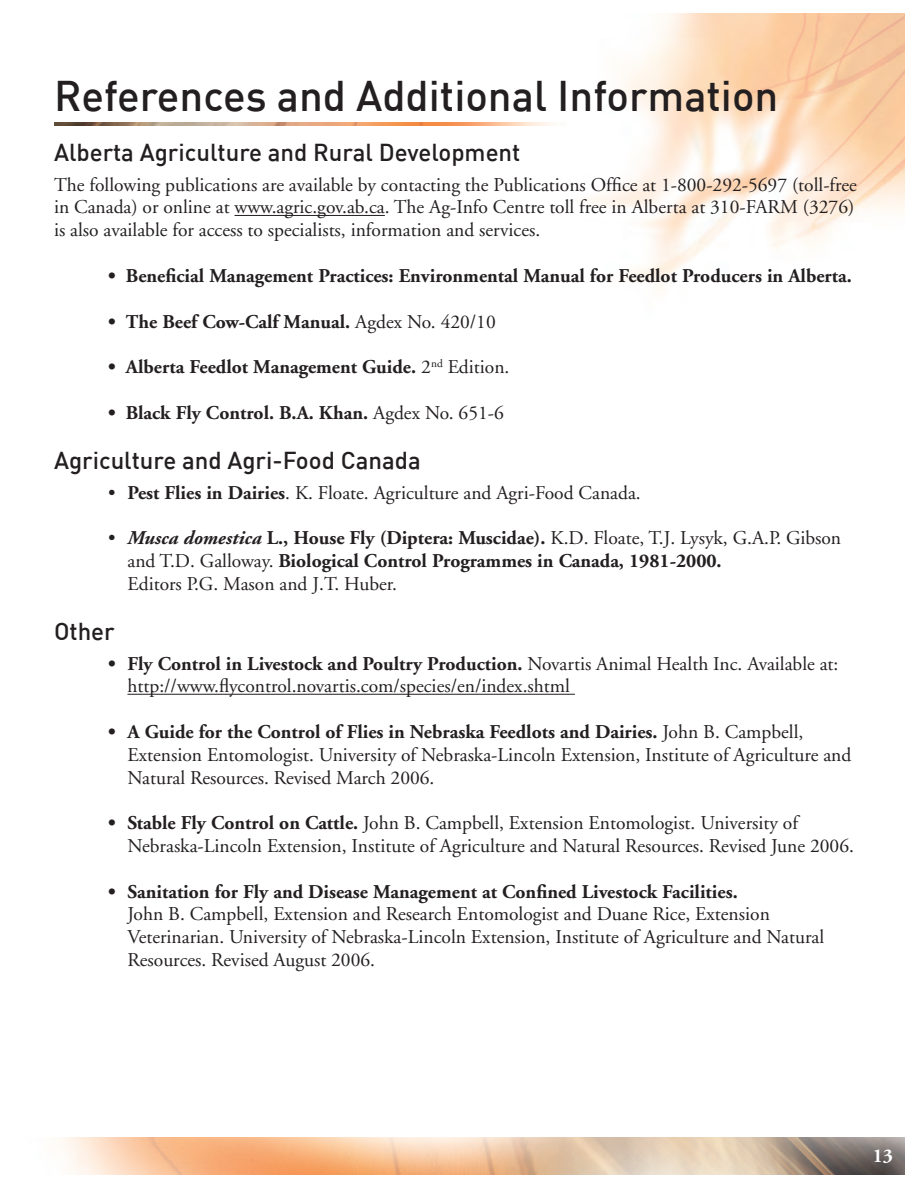
<style>
.page{position:relative;width:918px;height:1188px;background:#fff}
.page>*{position:absolute;margin:0;border:0;box-sizing:border-box;transform-origin:0 0}
.head1{font:500 42px "DIN";color:#231f20}
.head_3{font:500 24px "DIN";color:#231f20}
.bullet{font:19.5px/22.8px "Adobe Garamond";color:#231f20}
.bullet-2{font:700 19.5px/22.8px "Adobe Garamond";color:#231f20}
.body_text{font:19.5px/22.8px "Adobe Garamond";color:#231f20}
.t1{font:700 19.5px "Adobe Garamond";color:#fff}
.s1{font-weight:400}
.s2{font-weight:700}
.s3{font-style:italic}
</style>
<div class="page">
<img style="left:545px;top:14px;width:359px;height:267px">
<img style="left:61px;top:1137px;width:843px;height:37px">
<hr style="left:235px;top:215px;width:150px;height:1px;background:#231f20">
<hr style="left:128px;top:694px;width:447px;height:1px;background:#231f20">
<img style="left:54px;top:123px;width:513px;height:3px">
<p class="head1" style="left:54px;top:69px;width:726px">References and Additional Information</p>
<p class="head_3" style="left:54px;top:137px;width:468px">Alberta Agriculture and Rural Development</p>
<p class="body_text" style="left:54px;top:174px;width:804px">The following publications are available by contacting the Publications Office at 1-800-292-5697 (toll-free in Canada) or online at www.agric.gov.ab.ca. The Ag-Info Centre toll free in Alberta at 310-FARM (3276) is also available for access to specialists, information and services.</p>
<p class="bullet-2" style="left:108px;top:265px;width:745px">• Beneficial Management Practices: Environmental Manual for Feedlot Producers in Alberta.</p>
<p class="bullet-2" style="left:108px;top:310px;width:389px">• The Beef Cow-Calf Manual. <span class="s1">Agdex No. 420/10</span></p>
<p class="bullet-2" style="left:108px;top:356px;width:403px">• Alberta Feedlot Management Guide. <span class="s1">2</span><sup>nd</sup> <span class="s1">Edition.</span></p>
<p class="bullet-2" style="left:108px;top:402px;width:397px">• Black Fly Control. B.A. Khan. <span class="s1">Agdex No. 651-6</span></p>
<p class="head_3" style="left:54px;top:445px;width:368px">Agriculture and Agri-Food Canada</p>
<p class="bullet" style="left:108px;top:481px;width:534px">• <span class="s2">Pest Flies in Dairies</span>. K. Floate. Agriculture and Agri-Food Canada.</p>
<p class="bullet-2" style="left:128px;top:527px;width:715px;text-indent:-20px"><span class="s1">•</span> <span class="s3">Musca domestica</span> L., House Fly (Diptera: Muscidae). <span class="s1">K.D. Floate, T.J. Lysyk, G.A.P. Gibson and T.D. Galloway.</span> Biological Control Programmes in Canada, 1981-2000.</p>
<p class="bullet" style="left:128px;top:573px;width:271px">Editors P.G. Mason and J.T. Huber.</p>
<p class="head_3" style="left:54px;top:616px;width:62px">Other</p>
<p class="bullet-2" style="left:108px;top:652px;width:732px">• Fly Control in Livestock and Poultry Production. <span class="s1">Novartis Animal Health Inc. Available at:</span></p>
<p class="bullet" style="left:128px;top:675px;width:444px">http://www.flycontrol.novartis.com/species/en/index.shtml</p>
<p class="bullet" style="left:128px;top:721px;width:725px;text-indent:-20px"><span class="s2">• A Guide for the Control of Flies in Nebraska Feedlots and Dairies.</span> John B. Campbell,<br>Extension Entomologist. University of Nebraska-Lincoln Extension, Institute of Agriculture and<br>Natural Resources. Revised March 2006.</p>
<p class="bullet" style="left:128px;top:812px;width:728px;text-indent:-20px"><span class="s2">• Stable Fly Control on Cattle.</span> John B. Campbell, Extension Entomologist. University of<br>Nebraska-Lincoln Extension, Institute of Agriculture and Natural Resources. Revised June 2006.</p>
<p class="bullet-2" style="left:108px;top:880px;width:631px">• Sanitation for Fly and Disease Management at Confined Livestock Facilities.</p>
<p class="bullet" style="left:128px;top:903px;width:698px">John B. Campbell, Extension and Research Entomologist and Duane Rice, Extension<br>Veterinarian. University of Nebraska-Lincoln Extension, Institute of Agriculture and Natural<br>Resources. Revised August 2006.</p>
<p class="t1" style="left:873px;top:1145px;width:22px">13</p>
</div>
